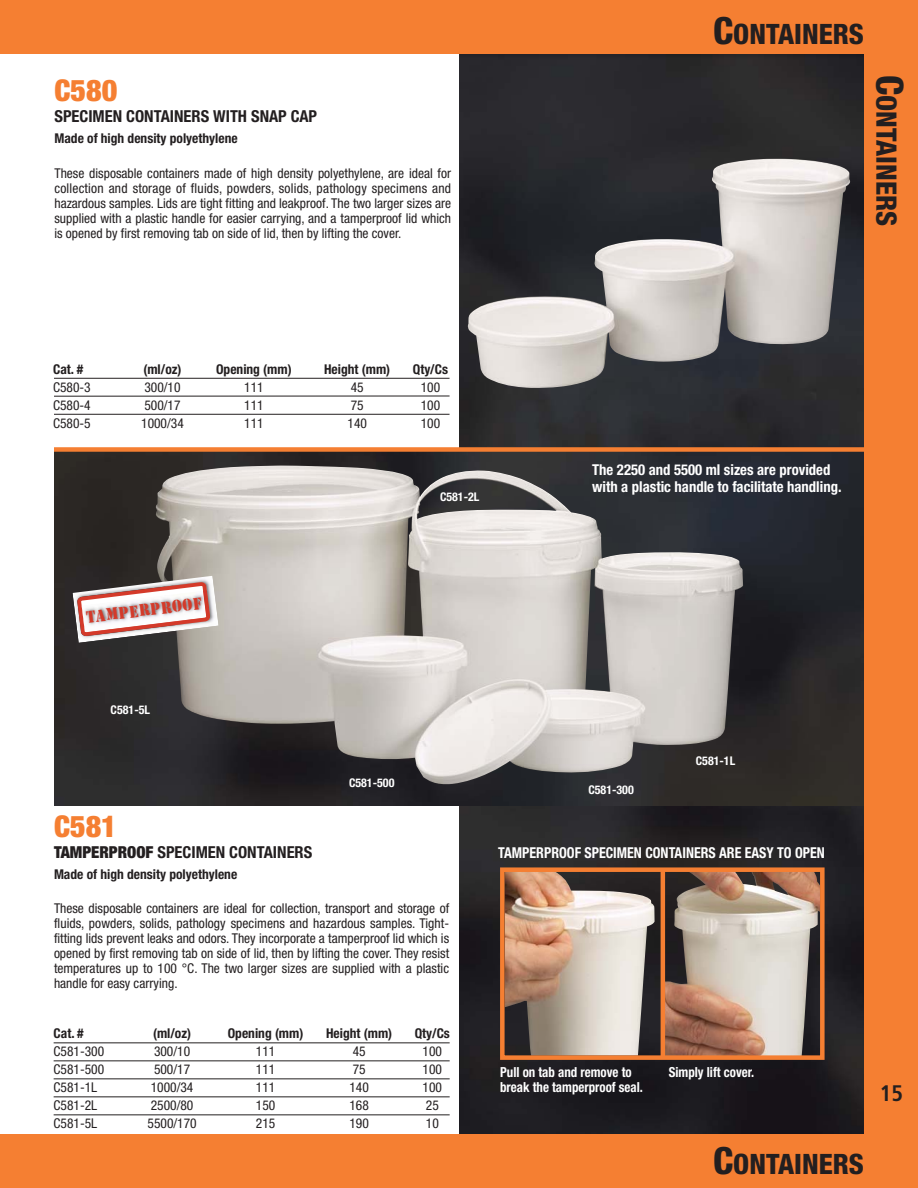
<style>
.page{position:relative;width:918px;height:1188px;background:#fff}
.page>*{position:absolute;margin:0;border:0;box-sizing:border-box;transform-origin:0 0}
.t1{font:900 condensed 30px "Helvetica Neue";color:#f57f32}
.t2{font:800 condensed 28.2px "Helvetica Neue";color:#231f20}
.t3{font:700 condensed 22.5px "Frutiger";color:#231f20}
.t4{font:700 condensed 16.5px "Helvetica Neue";color:#231f20}
.t5{font:15.6px "Stencil Std";color:#d43a2a;scale:.89 1}
.t6{font:700 condensed 15px/16.6px "Helvetica Neue";color:#fff}
.t7{font:700 condensed 15px "Helvetica Neue";color:#fff;scale:.93 1}
.t8{font:700 condensed 13.8px/15.5px "Helvetica Neue";color:#fff;scale:.93 1}
.t9{font:condensed 13.5px/15px "Helvetica Neue";color:#231f20;text-align:justify}
.t10{font:700 condensed 13.5px "Helvetica Neue";color:#231f20}
.t11{font:700 condensed 12px "Helvetica Neue";color:#fff}
.s1{font-size:37.5px}
.s2{font-weight:900}
</style>
<div class="page">
<img style="left:459px;top:54px;width:405px;height:1080px">
<img style="left:54px;top:452px;width:810px;height:354px">
<hr style="left:54px;top:1042px;width:396px;height:1px;background:#231f20">
<hr style="left:54px;top:1060px;width:396px;height:1px;background:#231f20">
<hr style="left:54px;top:1078px;width:396px;height:1px;background:#231f20">
<hr style="left:54px;top:1096px;width:396px;height:1px;background:#231f20">
<hr style="left:54px;top:1114px;width:396px;height:1px;background:#231f20">
<img style="left:467px;top:158px;width:384px;height:230px">
<hr style="left:54px;top:378px;width:396px;height:1px;background:#231f20">
<hr style="left:54px;top:396px;width:396px;height:1px;background:#231f20">
<hr style="left:54px;top:414px;width:396px;height:1px;background:#231f20">
<div style="left:0;top:1134px;width:918px;height:54px;background:#f57f32"></div>
<div style="left:864px;top:2px;width:54px;height:1186px;background:#f57f32"></div>
<div style="left:0;top:0;width:918px;height:54px;background:#f57f32"></div>
<img style="left:155px;top:466px;width:589px;height:319px">
<div style="left:54px;top:447px;width:813px;height:5px;background:#f57f32"></div>
<img style="left:665px;top:872px;width:155px;height:183px">
<img style="left:505px;top:872px;width:150px;height:183px">
<div style="left:500px;top:867px;width:325px;height:193px;border:4px solid #f57f32"></div>
<hr style="left:661px;top:871px;width:4px;height:188px;background:#f57f32">
<img style="left:73px;top:576px;width:146px;height:67px">
<svg style="left:77px;top:582px;width:133px;height:54px"></svg>
<img style="left:210px;top:590px;width:1px;height:28px">
<img style="left:81px;top:590px;width:129px;height:43px">
<h1 class="t1" style="left:54px;top:80px;width:64px">C580</h1>
<p class="t4" style="left:54px;top:110px;width:264px">SPECIMEN CONTAINERS WITH SNAP CAP</p>
<p class="t10" style="left:54px;top:133px;width:185px">Made of high density polyethylene</p>
<p class="t9" style="left:54px;top:166px;width:398px">These disposable containers made of high density polyethylene, are ideal for collection and storage of fluids, powders, solids, pathology specimens and hazardous samples. Lids are tight fitting and leakproof. The two larger sizes are supplied with a plastic handle for easier carrying, and a tamperproof lid which is opened by first removing tab on side of lid, then by lifting the cover.</p>
<h2 class="t2" style="left:713px;top:24px;width:152px"><span class="s1">C</span>ONTAINERS</h2>
<h2 class="t2" style="left:897px;top:75px;width:152px;rotate:90deg"><span class="s1">C</span>ONTAINERS</h2>
<p class="t10" style="left:53px;top:364px;width:32px">Cat. #</p>
<p class="t10" style="left:143px;top:364px;width:40px">(ml/oz)</p>
<p class="t10" style="left:216px;top:364px;width:77px">Opening (mm)</p>
<p class="t10" style="left:324px;top:364px;width:68px">Height (mm)</p>
<p class="t10" style="left:413px;top:364px;width:37px">Qty/Cs</p>
<p class="t9" style="left:53px;top:380px;width:39px">C580-3</p>
<p class="t9" style="left:144px;top:380px;width:38px">300/10</p>
<p class="t9" style="left:244px;top:380px;width:21px">111</p>
<p class="t9" style="left:351px;top:380px;width:14px">45</p>
<p class="t9" style="left:421px;top:380px;width:21px">100</p>
<p class="t9" style="left:53px;top:398px;width:39px">C580-4</p>
<p class="t9" style="left:144px;top:398px;width:38px">500/17</p>
<p class="t9" style="left:244px;top:398px;width:21px">111</p>
<p class="t9" style="left:351px;top:398px;width:14px">75</p>
<p class="t9" style="left:421px;top:398px;width:21px">100</p>
<p class="t9" style="left:53px;top:416px;width:39px">C580-5</p>
<p class="t9" style="left:141px;top:416px;width:44px">1000/34</p>
<p class="t9" style="left:244px;top:416px;width:21px">111</p>
<p class="t9" style="left:348px;top:416px;width:21px">140</p>
<p class="t9" style="left:421px;top:416px;width:21px">100</p>
<p class="t11" style="left:440px;top:493px;width:41px">C581-2L</p>
<p class="t6" style="left:592px;top:463px;width:251px">The 2250 and 5500 ml sizes are provided with a plastic handle to facilitate handling.</p>
<p class="t5" style="left:85px;top:608px;width:132px;rotate:-7deg">TAMPERPROOF</p>
<p class="t11" style="left:111px;top:706px;width:41px">C581-5L</p>
<p class="t11" style="left:349px;top:778px;width:47px">C581-500</p>
<h1 class="t1" style="left:54px;top:815px;width:64px">C581</h1>
<p class="t4" style="left:54px;top:846px;width:260px"><span class="s2">TAMPERPROOF</span> SPECIMEN CONTAINERS</p>
<p class="t10" style="left:54px;top:869px;width:185px">Made of high density polyethylene</p>
<p class="t9" style="left:54px;top:902px;width:397px">These disposable containers are ideal for collection, transport and storage of fluids, powders, solids, pathology specimens and hazardous samples. Tight&shy;fitting lids prevent leaks and odors. They incorporate a tamperproof lid which is opened by first removing tab on side of lid, then by lifting the cover. They resist temperatures up to 100 °C. The two larger sizes are supplied with a plastic handle for easy carrying.</p>
<p class="t10" style="left:54px;top:1029px;width:32px">Cat. #</p>
<p class="t10" style="left:153px;top:1029px;width:40px">(ml/oz)</p>
<p class="t10" style="left:228px;top:1029px;width:77px">Opening (mm)</p>
<p class="t10" style="left:326px;top:1029px;width:68px">Height (mm)</p>
<p class="t10" style="left:415px;top:1029px;width:37px">Qty/Cs</p>
<p class="t9" style="left:54px;top:1045px;width:52px">C581-300</p>
<p class="t9" style="left:154px;top:1045px;width:38px">300/10</p>
<p class="t9" style="left:256px;top:1045px;width:21px">111</p>
<p class="t9" style="left:353px;top:1045px;width:14px">45</p>
<p class="t9" style="left:423px;top:1045px;width:21px">100</p>
<p class="t9" style="left:54px;top:1063px;width:52px">C581-500</p>
<p class="t9" style="left:154px;top:1063px;width:38px">500/17</p>
<p class="t9" style="left:256px;top:1063px;width:21px">111</p>
<p class="t9" style="left:353px;top:1063px;width:14px">75</p>
<p class="t9" style="left:423px;top:1063px;width:21px">100</p>
<p class="t9" style="left:54px;top:1081px;width:45px">C581-1L</p>
<p class="t9" style="left:151px;top:1081px;width:44px">1000/34</p>
<p class="t9" style="left:256px;top:1081px;width:21px">111</p>
<p class="t9" style="left:349px;top:1081px;width:21px">140</p>
<p class="t9" style="left:423px;top:1081px;width:21px">100</p>
<p class="t9" style="left:54px;top:1099px;width:45px">C581-2L</p>
<p class="t9" style="left:151px;top:1099px;width:44px">2500/80</p>
<p class="t9" style="left:256px;top:1099px;width:21px">150</p>
<p class="t9" style="left:349px;top:1099px;width:21px">168</p>
<p class="t9" style="left:426px;top:1099px;width:14px">25</p>
<p class="t9" style="left:54px;top:1117px;width:45px">C581-5L</p>
<p class="t9" style="left:148px;top:1117px;width:51px">5500/170</p>
<p class="t9" style="left:256px;top:1117px;width:21px">215</p>
<p class="t9" style="left:349px;top:1117px;width:21px">190</p>
<p class="t9" style="left:426px;top:1117px;width:14px">10</p>
<p class="t11" style="left:588px;top:785px;width:47px">C581-300</p>
<p class="t11" style="left:696px;top:756px;width:41px">C581-1L</p>
<p class="t7" style="left:498px;top:848px;width:353px">TAMPERPROOF SPECIMEN CONTAINERS ARE EASY TO OPEN</p>
<p class="t8" style="left:500px;top:1065px;width:155px">Pull on tab and remove to break the tamperproof seal.</p>
<p class="t8" style="left:669px;top:1065px;width:93px">Simply lift cover.</p>
<h2 class="t2" style="left:713px;top:1153px;width:152px"><span class="s1">C</span>ONTAINERS</h2>
<h3 class="t3" style="left:880px;top:1085px;width:25px">15</h3>
</div>
